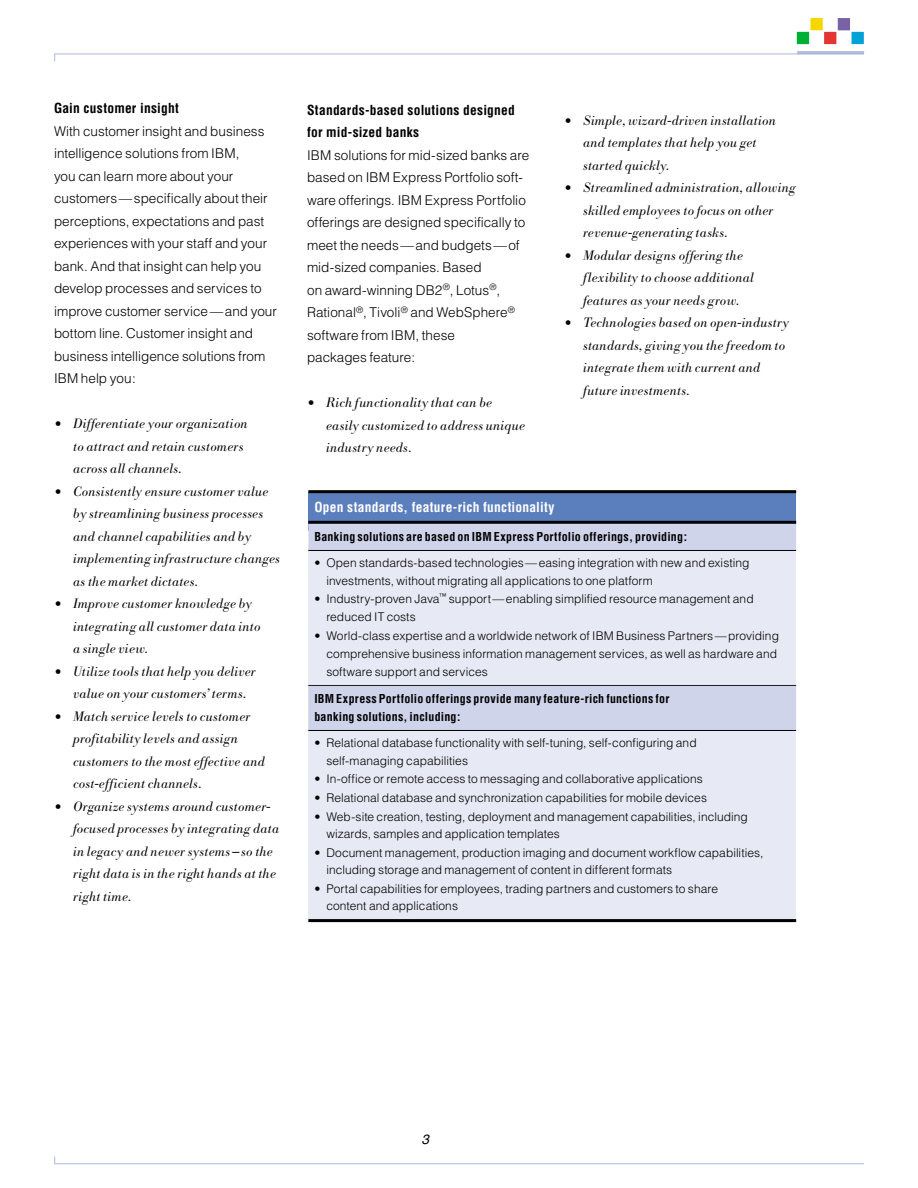
<style>
.page{position:relative;width:918px;height:1188px;background:#fff}
.page>*{position:absolute;margin:0;border:0;box-sizing:border-box;transform-origin:0 0}
.DS_Bodoni_Bullet_Text__Bodoni_Light_Oblq{font:italic 13.5px/22.5px "IBM Bodoni BE Light";letter-spacing:.02em;color:#000}
.DS_Body__Helv_Light_9_15{font:300 13.5px/22.5px "Helvetica";color:#000}
.DS_Bodoni_Bullet_Text_-_Last_Line__Bodon{font:italic 13.5px/22.5px "IBM Bodoni BE Light";letter-spacing:.02em;color:#000}
.DS_Body_-_Sub_Heading___Helv_Bold_Cond_9{font:700 condensed 13.5px/22.5px "Helvetica";letter-spacing:.015em;color:#000}
.DS_Chart_Headline__Helv_Bold_Cond_9_11{font:700 condensed 13.5px "Helvetica";letter-spacing:.02em;color:#fff}
.t1{font:italic 13.5px "Helvetica";color:#000}
.DS_Chart_Text_Bullet__Helv_Light_8_11_5{font:300 12px/17.2px "Helvetica";letter-spacing:.005em;color:#000}
.DS_Chart_Text__5pt_Rule_Below__Helv_Ligh{font:300 12px/18px "Helvetica";letter-spacing:.005em;color:#000}
.DS_Chart_Sub_Head_Rules__alt{font:700 condensed 12px/18px "Helvetica";letter-spacing:.02em;color:#000}
.DS_Chart_Text_-_2pt_Rule__Helv_Light_8_1{font:300 12px/17.2px "Helvetica";letter-spacing:.005em;color:#000}
.DS_Chart_Sub_Head_Rule__10__Tint__Helv_B{font:700 condensed 12px "Helvetica";letter-spacing:.02em;color:#000}
.s1{font-size:21px}
</style>
<div class="page">
<hr style="left:797px;top:51px;width:67px;height:3px;background:#afb9dc">
<hr style="left:55px;top:1163px;width:809px;height:1px;background:#afb9dc">
<hr style="left:55px;top:54px;width:809px;height:1px;background:#afb9dc">
<div style="left:810px;top:17px;width:13px;height:14px;background:#f6d600"></div>
<div style="left:809px;top:17px;width:15px;height:15px;border:1px solid #fff"></div>
<div style="left:796px;top:31px;width:14px;height:14px;background:#00b034"></div>
<div style="left:795px;top:31px;width:15px;height:14px;border:1px solid #fff"></div>
<div style="left:823px;top:31px;width:14px;height:14px;background:#e33632"></div>
<div style="left:823px;top:31px;width:15px;height:14px;border:1px solid #fff"></div>
<div style="left:837px;top:17px;width:14px;height:14px;background:#7862a4"></div>
<div style="left:836px;top:17px;width:15px;height:15px;border:1px solid #fff"></div>
<div style="left:851px;top:31px;width:13px;height:14px;background:#00a1d4"></div>
<div style="left:850px;top:31px;width:15px;height:14px;border:1px solid #fff"></div>
<div style="left:308px;top:548px;width:488px;height:372px;background:#e7e9f4"></div>
<div style="left:308px;top:493px;width:488px;height:38px;background:#5b7ebd"></div>
<hr style="left:308px;top:490px;width:488px;height:3px;background:#000">
<hr style="left:308px;top:521px;width:488px;height:3px;background:#000">
<div style="left:308px;top:524px;width:488px;height:26px;background:#d0d4eb"></div>
<hr style="left:308px;top:550px;width:488px;height:1px;background:#000">
<hr style="left:308px;top:685px;width:488px;height:1px;background:#000">
<div style="left:308px;top:686px;width:488px;height:44px;background:#d0d4eb"></div>
<hr style="left:308px;top:730px;width:488px;height:1px;background:#000">
<hr style="left:308px;top:919px;width:488px;height:3px;background:#000">
<p class="DS_Body_-_Sub_Heading___Helv_Bold_Cond_9" style="left:54px;top:97px;width:126px">Gain customer insight</p>
<p class="DS_Body__Helv_Light_9_15" style="left:54px;top:120px;width:224px">With customer insight and business intelligence solutions from IBM,<br>you can learn more about your customers—specifically about their perceptions, expectations and past experiences with your staff and your bank. And that insight can help you develop processes and services to improve customer service—and your bottom line. Customer insight and business intelligence solutions from IBM help you:</p>
<p class="DS_Bodoni_Bullet_Text__Bodoni_Light_Oblq" style="left:73px;top:413px;width:176px;text-indent:-19px"><span class="s1">•</span> Differentiate your organization to attract and retain customers across all channels.</p>
<p class="DS_Bodoni_Bullet_Text__Bodoni_Light_Oblq" style="left:73px;top:480px;width:208px;text-indent:-19px"><span class="s1">•</span> Consistently ensure customer value by streamlining business processes and channel capabilities and by implementing infrastructure changes as the market dictates.</p>
<p class="DS_Bodoni_Bullet_Text__Bodoni_Light_Oblq" style="left:73px;top:593px;width:189px;text-indent:-19px"><span class="s1">•</span> Improve customer knowledge by integrating all customer data into a single view.</p>
<p class="DS_Bodoni_Bullet_Text__Bodoni_Light_Oblq" style="left:73px;top:660px;width:184px;text-indent:-19px"><span class="s1">•</span> Utilize tools that help you deliver value on your customers’ terms.</p>
<p class="DS_Bodoni_Bullet_Text__Bodoni_Light_Oblq" style="left:73px;top:705px;width:193px;text-indent:-19px"><span class="s1">•</span> Match service levels to customer profitability levels and assign customers to the most effective and cost-efficient channels.</p>
<p class="DS_Bodoni_Bullet_Text_-_Last_Line__Bodon" style="left:73px;top:795px;width:208px;text-indent:-19px"><span class="s1">•</span> Organize systems around customer&shy;focused processes by integrating data in legacy and newer systems—so the right data is in the right hands at the right time.</p>
<p class="DS_Body_-_Sub_Heading___Helv_Bold_Cond_9" style="left:307px;top:98px;width:209px">Standards-based solutions designed for mid-sized banks</p>
<p class="DS_Body__Helv_Light_9_15" style="left:307px;top:143px;width:224px">IBM solutions for mid-sized banks are based on IBM Express Portfolio soft&shy;ware offerings. IBM Express Portfolio offerings are designed specifically to meet the needs—and budgets—of mid-sized companies. Based<br>on award-winning DB2<sup>®</sup>, Lotus<sup>®</sup>,<br>Rational<sup>®</sup>, Tivoli<sup>®</sup> and WebSphere<sup>® </sup>software from IBM, these<br>packages feature:</p>
<p class="DS_Bodoni_Bullet_Text__Bodoni_Light_Oblq" style="left:326px;top:392px;width:200px;text-indent:-19px"><span class="s1">•</span> Rich functionality that can be easily customized to address unique industry needs.</p>
<p class="DS_Bodoni_Bullet_Text__Bodoni_Light_Oblq" style="left:583px;top:109px;width:194px;text-indent:-19px"><span class="s1">•</span> Simple, wizard-driven installation and templates that help you get started quickly.</p>
<p class="DS_Bodoni_Bullet_Text__Bodoni_Light_Oblq" style="left:583px;top:177px;width:214px;text-indent:-19px"><span class="s1">•</span> Streamlined administration, allowing skilled employees to focus on other revenue-generating tasks.</p>
<p class="DS_Bodoni_Bullet_Text__Bodoni_Light_Oblq" style="left:583px;top:244px;width:172px;text-indent:-19px"><span class="s1">•</span> Modular designs offering the flexibility to choose additional features as your needs grow.</p>
<p class="DS_Bodoni_Bullet_Text_-_Last_Line__Bodon" style="left:583px;top:312px;width:207px;text-indent:-19px"><span class="s1">•</span> Technologies based on open-industry standards, giving you the freedom to integrate them with current and future investments.</p>
<p class="DS_Chart_Headline__Helv_Bold_Cond_9_11" style="left:314px;top:499px;width:242px">Open standards, feature-rich functionality</p>
<p class="DS_Chart_Sub_Head_Rule__10__Tint__Helv_B" style="left:314px;top:529px;width:374px">Banking solutions are based on IBM Express Portfolio offerings, providing:</p>
<p class="DS_Chart_Text_Bullet__Helv_Light_8_11_5" style="left:326px;top:554px;width:425px;text-indent:-12px">• Open standards-based technologies—easing integration with new and existing investments, without migrating all applications to one platform</p>
<p class="DS_Chart_Text_Bullet__Helv_Light_8_11_5" style="left:326px;top:590px;width:429px;text-indent:-12px">• Industry-proven Java<sup>™</sup> support—enabling simplified resource management and reduced IT costs</p>
<p class="DS_Chart_Text__5pt_Rule_Below__Helv_Ligh" style="left:326px;top:627px;width:454px;text-indent:-12px">• World-class expertise and a worldwide network of IBM Business Partners—providing comprehensive business information management services, as well as hardware and software support and services</p>
<p class="DS_Chart_Sub_Head_Rules__alt" style="left:314px;top:690px;width:357px">IBM Express Portfolio offerings provide many feature-rich functions for banking solutions, including:</p>
<p class="DS_Chart_Text_Bullet__Helv_Light_8_11_5" style="left:326px;top:734px;width:372px;text-indent:-12px">• Relational database functionality with self-tuning, self-configuring and self-managing capabilities</p>
<p class="DS_Chart_Text_Bullet__Helv_Light_8_11_5" style="left:314px;top:770px;width:390px">• In-office or remote access to messaging and collaborative applications</p>
<p class="DS_Chart_Text_Bullet__Helv_Light_8_11_5" style="left:314px;top:789px;width:394px">• Relational database and synchronization capabilities for mobile devices</p>
<p class="DS_Chart_Text_Bullet__Helv_Light_8_11_5" style="left:326px;top:808px;width:423px;text-indent:-12px">• Web-site creation, testing, deployment and management capabilities, including wizards, samples and application templates</p>
<p class="DS_Chart_Text_Bullet__Helv_Light_8_11_5" style="left:326px;top:844px;width:439px;text-indent:-12px">• Document management, production imaging and document workflow capabilities, including storage and management of content in different formats</p>
<p class="DS_Chart_Text_-_2pt_Rule__Helv_Light_8_1" style="left:326px;top:880px;width:393px;text-indent:-12px">• Portal capabilities for employees, trading partners and customers to share content and applications</p>
<p class="t1" style="left:422px;top:1132px;width:9px">3</p>
</div>
